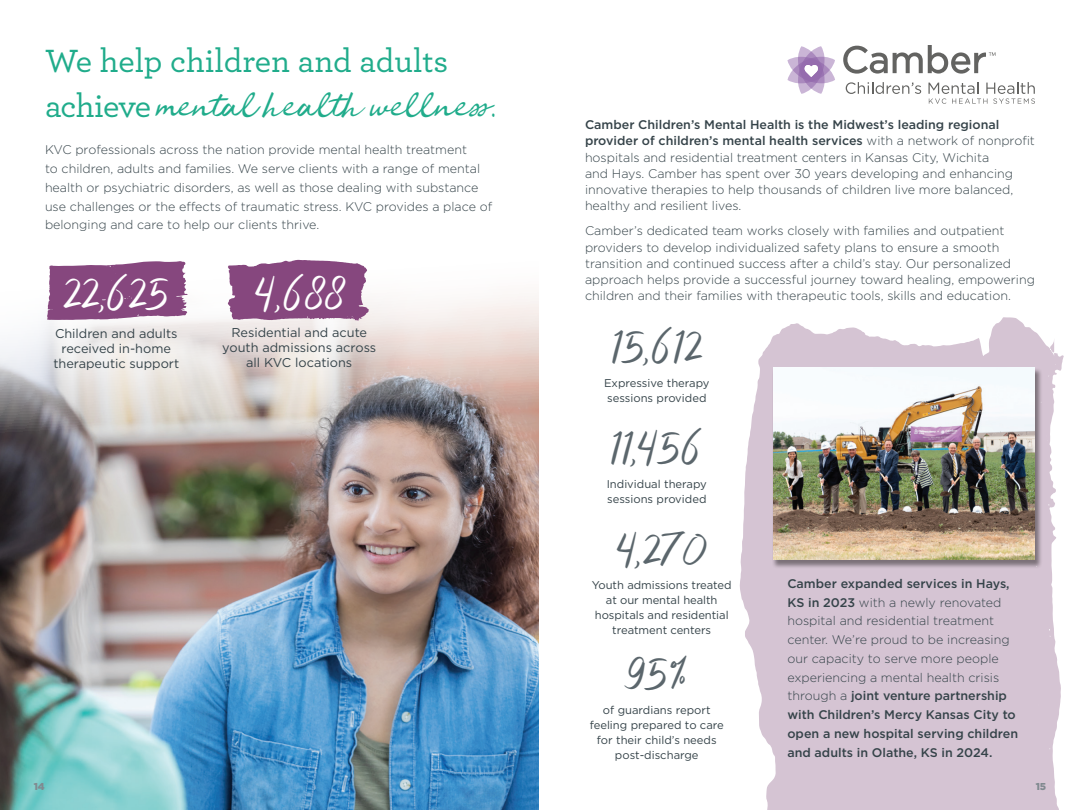
<style>
.page{position:relative;width:1080px;height:810px;background:#fff}
.page>*{position:absolute;margin:0;border:0;box-sizing:border-box;transform-origin:0 0}
.Stat_Number{font:50px "Jelytta";color:#5b666c}
.Stat_Number-2{font:50px "Jelytta";color:#fff}
.Stat_description{font:50px "Jelytta";color:#fff}
.section_headers{font:500 33.75px/45px "Archer";color:#20ac8b}
.Stat_description-2{font:12.75px/15px "Gotham";color:#354349;text-align:center}
.t1{font:300 12.5px/16.2px "Gotham";color:#354349}
.t2{font:500 12.5px/18.8px "Gotham";color:#354349}
.Stat_description-3{font:11.25px/15px "Gotham";color:#354349;text-align:center}
.t3{font:900 10px "Gotham";color:#818a90}
.s1{font-family:"Jelytta";font-weight:400}
.s2{font-weight:500}
.s3{font-weight:300}
</style>
<div class="page">
<img style="left:0;top:259px;width:538px;height:551px">
<svg style="left:740px;top:317px;width:324px;height:493px;fill:#d5c4d3"></svg>
<div style="left:772px;top:368px;width:270px;height:201px;background:#231f20;opacity:.5"></div>
<img style="left:774px;top:368px;width:261px;height:192px">
<svg style="left:846px;top:82px;width:75px;height:12px"></svg>
<svg style="left:787px;top:46px;width:48px;height:48px"></svg>
<svg style="left:928px;top:82px;width:107px;height:22px"></svg>
<svg style="left:843px;top:45px;width:152px;height:29px"></svg>
<svg style="left:228px;top:260px;width:141px;height:61px;background:#955e8d"></svg>
<svg style="left:47px;top:261px;width:141px;height:59px;background:#945c8d"></svg>
<p class="section_headers" style="left:45px;top:37px;width:454px">We help children and adults achieve <span class="s1">mental health wellness.</span></p>
<p class="t1" style="left:45px;top:140px;width:449px;line-height:18.8px">KVC professionals across the nation provide mental health treatment<br>to children, adults and families. We serve clients with a range of mental health or psychiatric disorders, as well as those dealing with substance use challenges or the effects of traumatic stress. KVC provides a place of belonging and care to help our clients thrive.</p>
<p class="Stat_Number-2" style="left:63px;top:262px;width:108px">22,625</p>
<p class="Stat_description-2" style="left:53px;top:326px;width:127px">Children and adults received in-home therapeutic support</p>
<p class="Stat_description" style="left:254px;top:262px;width:93px">4,688</p>
<p class="Stat_description-2" style="left:222px;top:325px;width:155px">Residential and acute youth admissions across all KVC locations</p>
<p class="t1" style="left:585px;top:116px;width:451px"><span class="s2">Camber Children’s Mental Health is the Midwest’s leading regional provider of children’s mental health services</span> with a network of nonprofit hospitals and residential treatment centers in Kansas City, Wichita<br>and Hays. Camber has spent over 30 years developing and enhancing innovative therapies to help thousands of children live more balanced, healthy and resilient lives.</p>
<p class="t1" style="left:585px;top:222px;width:451px">Camber’s dedicated team works closely with families and outpatient providers to develop individualized safety plans to ensure a smooth transition and continued success after a child’s stay. Our personalized approach helps provide a successful journey toward healing, empowering</p>
<p class="t1" style="left:585px;top:287px;width:427px">children and their families with therapeutic tools, skills and education.</p>
<p class="Stat_Number" style="left:611px;top:316px;width:92px">15,612</p>
<p class="Stat_description-3" style="left:604px;top:375px;width:107px;text-align:left">Expressive therapy sessions provided</p>
<p class="Stat_Number" style="left:611px;top:417px;width:94px">11,456</p>
<p class="Stat_description-3" style="left:607px;top:476px;width:102px;text-align:left">Individual therapy sessions provided</p>
<p class="Stat_Number" style="left:616px;top:518px;width:94px">4,270</p>
<p class="Stat_description-3" style="left:592px;top:578px;width:141px">Youth admissions treated at our mental health hospitals and residential treatment centers</p>
<p class="Stat_Number" style="left:624px;top:643px;width:66px">95%</p>
<p class="Stat_description-3" style="left:590px;top:702px;width:136px">of guardians report feeling prepared to care for their child’s needs post-discharge</p>
<p class="t2" style="left:787px;top:574px;width:232px">Camber expanded services in Hays, KS in 2023 <span class="s3">with a newly renovated hospital and residential treatment center. We’re proud to be increasing our capacity to serve more people experiencing a mental health crisis through a</span> joint venture partnership with Children’s Mercy Kansas City to open a new hospital serving children and adults in Olathe, KS in 2024.</p>
<p class="t3" style="left:34px;top:779px;width:13px">14</p>
<p class="t3" style="left:1036px;top:779px;width:12px">15</p>
</div>
